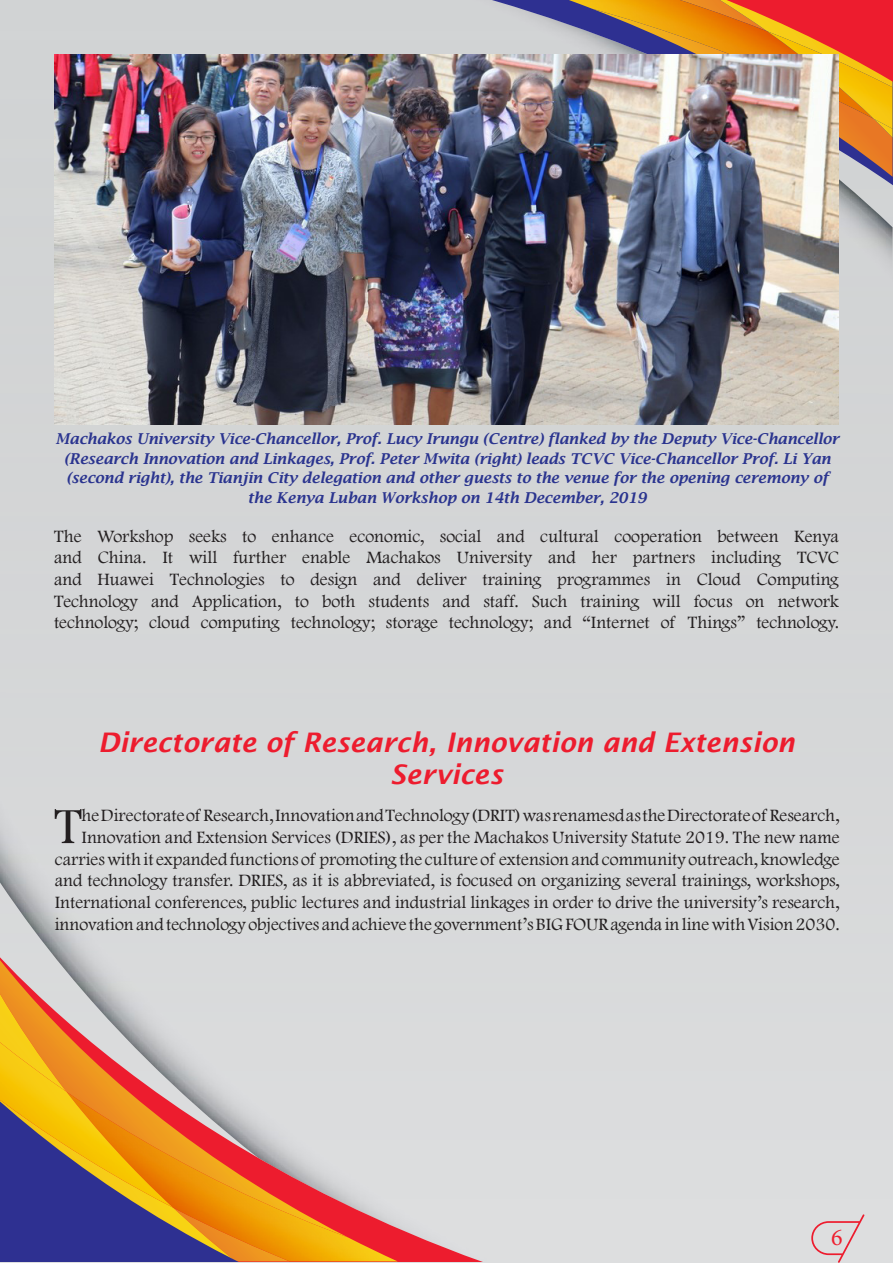
<style>
.page{position:relative;width:893px;height:1263px;background:#fff}
.page>*{position:absolute;margin:0;border:0;box-sizing:border-box;transform-origin:0 0}
.Paragraph_Style_1{font:52.65px "Footlight MT Light";color:#231f20}
.headind1{font:italic 600 27px/32.4px "Lucida Sans";color:#ed1c2e;text-align:center}
.t1{font:24px "Minion Pro";color:#ee1f2f}
.Paragraph_Style_1-2{font:18px/21.6px "Footlight MT Light";color:#231f20;text-align:justify}
.t2{font:italic 600 15px/19.5px "Lucida Bright";color:#2a348f;text-align:center}
</style>
<div class="page">
<div style="left:333px;top:0;width:559px;height:269px;background:#d1d3d4"></div>
<svg style="left:538px;top:0;width:354px;height:243px;background:#cb7a4c"></svg>
<div style="left:0;top:797px;width:491px;height:96px;background:#d7d8d9"></div>
<div style="left:0;top:893px;width:607px;height:368px;background:#dadbdc"></div>
<img style="left:402px;top:1237px;width:16px;height:24px">
<svg style="left:0;top:927px;width:402px;height:334px;background:#c7a791"></svg>
<svg style="left:811px;top:1214px;width:53px;height:49px;background:#decacd"></svg>
<img style="left:54px;top:54px;width:785px;height:371px">
<p class="t2" style="left:56px;top:429px;width:785px">Machakos University Vice-Chancellor, Prof. Lucy Irungu (Centre) flanked by the Deputy Vice-Chancellor (Research Innovation and Linkages, Prof. Peter Mwita (right) leads TCVC Vice-Chancellor Prof. Li Yan (second right), the Tianjin City delegation and other guests to the venue for the opening ceremony of the Kenya Luban Workshop on 14th December, 2019</p>
<p class="Paragraph_Style_1-2" style="left:54px;top:525px;width:786px">The Workshop seeks to enhance economic, social and cultural cooperation between Kenya and China. It will further enable Machakos University and her partners including TCVC and Huawei Technologies to design and deliver training programmes in Cloud Computing Technology and Application, to both students and staff. Such training will focus on network technology; cloud computing technology; storage technology; and “Internet of Things” technology.</p>
<p class="headind1" style="left:98px;top:726px;width:698px">Directorate of Research, Innovation and Extension<br>Services</p>
<p class="Paragraph_Style_1-2" style="left:55px;top:804px;width:786px;text-align:right">he Directorate of Research, Innovation and Technology (DRIT) was renamesd as the Directorate of Research, Innovation and Extension Services (DRIES), as per the Machakos University Statute 2019. The new name carries with it expanded functions of promoting the culture of extension and community outreach, knowledge and technology transfer. DRIES, as it is abbreviated, is focused on organizing several trainings, workshops, International conferences, public lectures and industrial linkages in order to drive the university’s research, innovation and technology objectives and achieve the government’s BIG FOUR agenda in line with Vision 2030.</p>
<p class="Paragraph_Style_1" style="left:54px;top:795px;width:29px">T</p>
<h3 class="t1" style="left:831px;top:1221px;width:13px">6</h3>
</div>
